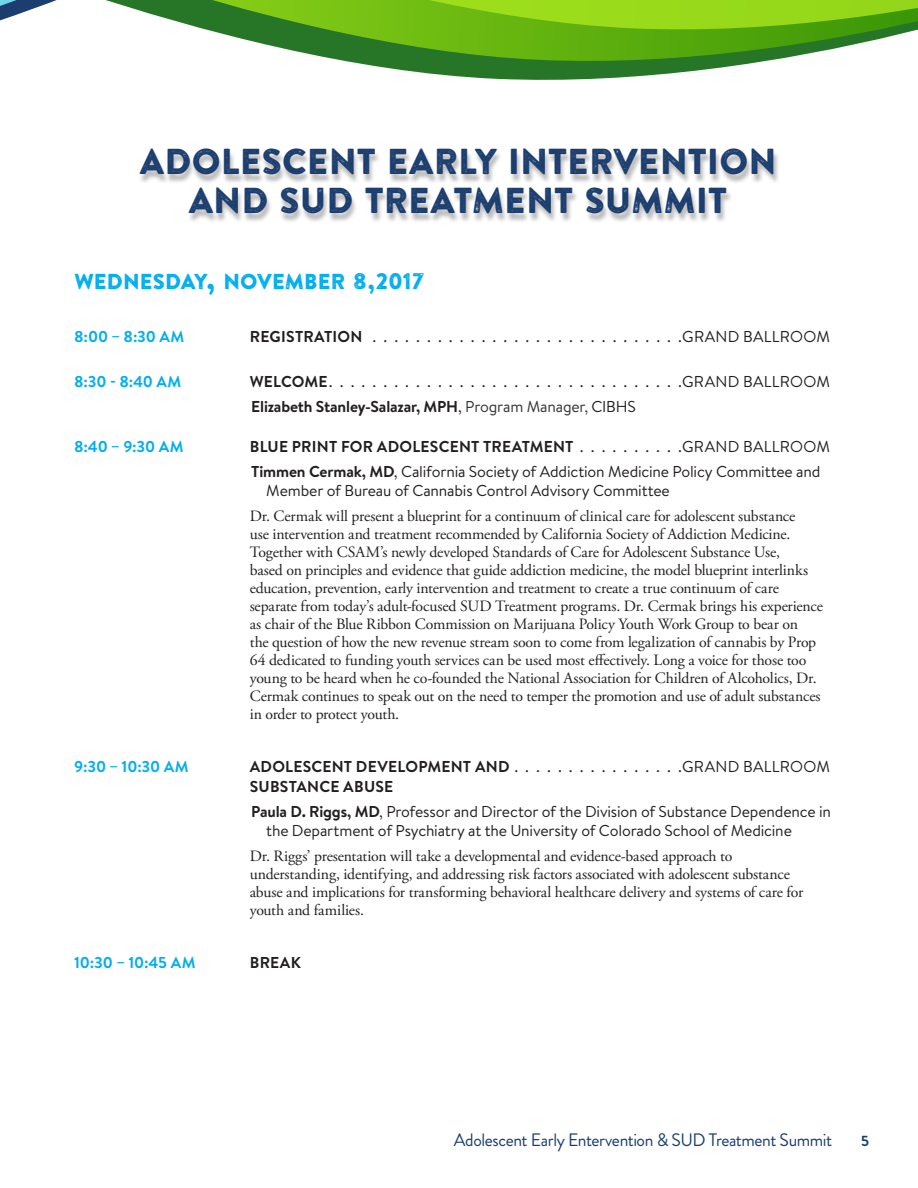
<style>
.page{position:relative;width:918px;height:1188px;background:#fff}
.page>*{position:absolute;margin:0;border:0;box-sizing:border-box;transform-origin:0 0}
.t1{font:36px/39px "Brandon Printed One";letter-spacing:-.025em;color:#1b3e6f;text-align:center}
.t2{font:21.6px "Brandon Printed One SC800";letter-spacing:-.025em;color:#00aeef}
.t3{font:18px "Brandon Grotesque";letter-spacing:-.025em;color:#1b3e6f}
.t4{font:15.75px/18px "Adobe Garamond Pro";letter-spacing:-.01em;color:#231f20}
.t5{font:15.75px/24.9px "Brandon Text";letter-spacing:-.01em;color:#231f20}
.t6{font:15.75px/24.9px "Brandon Text";letter-spacing:.015em;color:#231f20}
.t7{font:700 15.75px "Brandon Text";letter-spacing:.015em;color:#231f20}
.t8{font:700 15.75px "Brandon Text";letter-spacing:-.01em;color:#00aeef}
.t9{font:700 15px "Brandon Grotesque";color:#1b3e6f}
.s1{font-size:27px}
.s2{font-size:22.5px}
.s3{font-weight:700}
.s4{color:#333}
.s5{font-weight:400}
</style>
<div class="page">
<svg style="left:0;top:0;width:918px;height:80px"></svg>
<div style="left:138px;top:151px;width:642px;height:73px;background:#231f20;opacity:.3"></div>
<h1 class="t1" style="left:139px;top:141px;width:639px">ADOLESCENT EARLY INTERVENTION<br>AND SUD TREATMENT SUMMIT</h1>
<h2 class="t2" style="left:74px;top:268px;width:352px">WEDNESDAY<span class="s1">,</span> NOVEMBER <span class="s2">8,2017</span></h2>
<p class="t8" style="left:74px;top:326px;width:112px">8:00 – 8:30 AM</p>
<p class="t6" style="left:682px;top:324px;width:149px">GRAND BALLROOM</p>
<p class="t8" style="left:74px;top:371px;width:109px">8:30 - 8:40 AM</p>
<p class="t6" style="left:250px;top:369px;width:582px"><span class="s3">WELCOME</span> ................................ GRAND BALLROOM<br><span class="s3">Elizabeth Stanley-Salazar, MPH</span>, <span class="s4">Program Manager,</span> CIBHS</p>
<p class="t8" style="left:74px;top:436px;width:111px">8:40 – 9:30 AM</p>
<p class="t7" style="left:250px;top:436px;width:329px">BLUE PRINT FOR ADOLESCENT TREATMENT <span class="s5">..........</span></p>
<p class="t5" style="left:251px;top:434px;width:580px;text-indent:431px">GRAND BALLROOM<br><span class="s3">Timmen Cermak, MD</span>, California Society of Addiction Medicine Policy Committee and</p>
<p class="t5" style="left:266px;top:478px;width:405px">Member of Bureau of Cannabis Control Advisory Committee</p>
<p class="t4" style="left:250px;top:508px;width:575px">Dr. Cermak will present a blueprint for a continuum of clinical care for adolescent substance<br>use intervention and treatment recommended by California Society of Addiction Medicine.<br>Together with CSAM’s newly developed Standards of Care for Adolescent Substance Use,<br>based on principles and evidence that guide addiction medicine, the model blueprint interlinks education, prevention, early intervention and treatment to create a true continuum of care separate from today’s adult-focused SUD Treatment programs. Dr. Cermak brings his experience as chair of the Blue Ribbon Commission on Marijuana Policy Youth Work Group to bear on<br>the question of how the new revenue stream soon to come from legalization of cannabis by Prop 64 dedicated to funding youth services can be used most effectively. Long a voice for those too young to be heard when he co-founded the National Association for Children of Alcoholics, Dr.<br>Cermak continues to speak out on the need to temper the promotion and use of adult substances in order to protect youth.</p>
<p class="t8" style="left:74px;top:756px;width:116px">9:30 – 10:30 AM</p>
<p class="t7" style="left:250px;top:756px;width:265px">ADOLESCENT DEVELOPMENT AND <span class="s5">................</span></p>
<p class="t6" style="left:682px;top:754px;width:149px">GRAND BALLROOM</p>
<p class="t5" style="left:250px;top:773px;width:583px"><span class="s3">SUBSTANCE ABUSE<br>Paula D. Riggs, MD</span>, Professor and Director of the Division of Substance Dependence in</p>
<p class="t5" style="left:266px;top:818px;width:527px">the Department of Psychiatry at the University of Colorado School of Medicine</p>
<p class="t4" style="left:250px;top:848px;width:555px">Dr. Riggs’ presentation will take a developmental and evidence-based approach to understanding, identifying, and addressing risk factors associated with adolescent substance abuse and implications for transforming behavioral healthcare delivery and systems of care for youth and families.</p>
<p class="t8" style="left:74px;top:952px;width:123px">10:30 – 10:45 AM</p>
<p class="t7" style="left:250px;top:952px;width:53px">BREAK</p>
<p class="t3" style="left:454px;top:1127px;width:380px">Adolescent Early Entervention &amp; SUD Treatment Summit</p>
<p class="t9" style="left:861px;top:1130px;width:9px">5</p>
</div>
